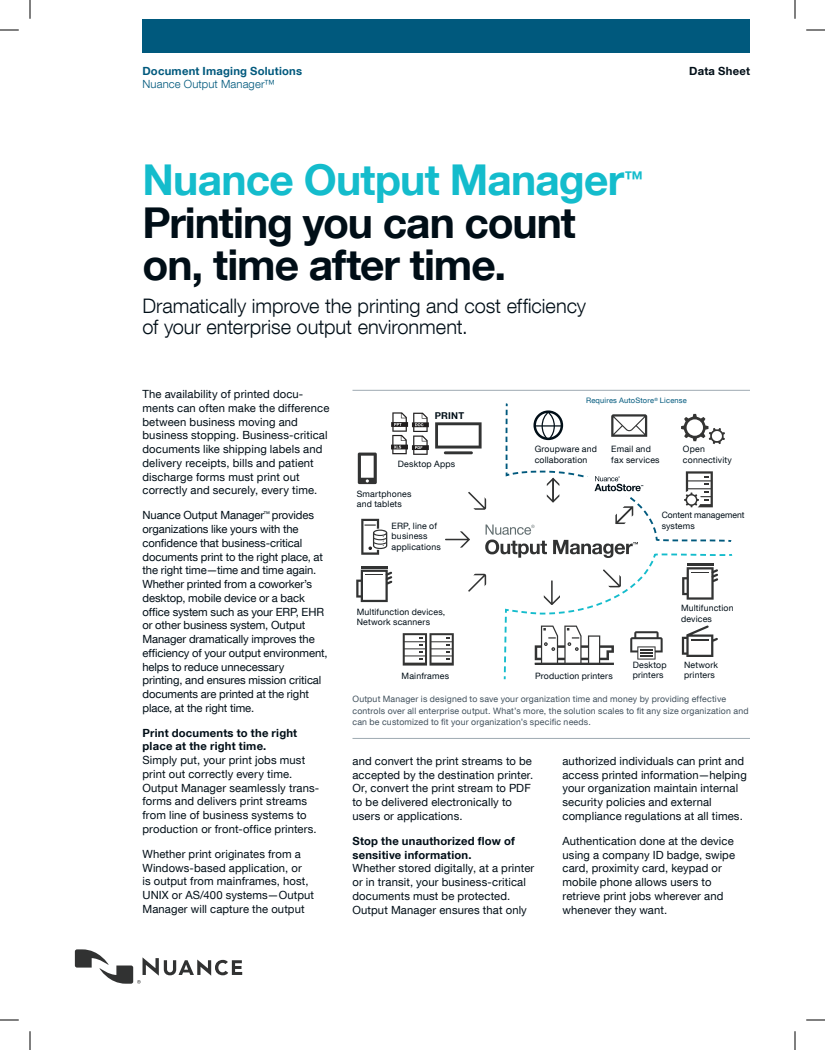
<style>
.page{position:relative;width:825px;height:1050px;background:#fff}
.page>*{position:absolute;margin:0;border:0;box-sizing:border-box;transform-origin:0 0}
.t1{font:700 42.5px/42.5px "Helvetica Neue LT Com";letter-spacing:-.025em;color:#000e17}
.t2{font:700 42.5px "Helvetica Neue LT Com";letter-spacing:-.02em;color:#14bccc}
.t3{font:300 20px/21.2px "Helvetica Neue LT Com";color:#000e17}
.t4{font:700 19px "Helvetica Neue LT Com";color:#14bccc}
.t5{font:11.25px/13.8px "Helvetica Neue LT Com";letter-spacing:.01em;color:#000e17}
.t6{font:11.25px/13.8px "Helvetica Neue LT Com";letter-spacing:-.01em;color:#000e17}
.t7{font:700 11.25px/13.8px "Helvetica Neue LT Com";letter-spacing:.02em;color:#000e17}
.t8{font:700 11.25px "Helvetica Neue LT Com";letter-spacing:.02em;color:#00597d}
.t9{font:300 11.25px "Helvetica Neue LT Com";letter-spacing:.01em;color:#00597d}
.t10{font:700 9.38px "Helvetica Neue LT Com";letter-spacing:.02em;color:#000e17}
.t11{font:8.75px/10.5px "Helvetica Neue LT Com";letter-spacing:.02em;color:#000e17}
.t12{font:8.75px/11.2px "Helvetica Neue LT Com";letter-spacing:.02em;color:#41515d}
.t13{font:8.75px/10.5px "Helvetica Neue LT Com";color:#000e17}
.t14{font:7.5px "Helvetica Neue LT Com";letter-spacing:.025em;color:#00597d}
</style>
<div class="page">
<div style="left:142px;top:19px;width:608px;height:33px;background:#00597d"></div>
<svg style="left:75px;top:949px;width:167px;height:35px"></svg>
<hr style="left:352px;top:390px;width:398px;height:1px;background:#9faab2">
<hr style="left:352px;top:738px;width:398px;height:1px;background:#9faab2">
<svg style="left:356px;top:403px;width:377px;height:277px"></svg>
<svg style="left:0;top:29px;width:19px;height:2px"></svg>
<svg style="left:806px;top:29px;width:19px;height:2px"></svg>
<svg style="left:0;top:1019px;width:19px;height:2px"></svg>
<svg style="left:806px;top:1019px;width:19px;height:2px"></svg>
<svg style="left:29px;top:0;width:2px;height:19px"></svg>
<svg style="left:29px;top:1031px;width:2px;height:19px"></svg>
<svg style="left:794px;top:0;width:2px;height:19px"></svg>
<svg style="left:794px;top:1031px;width:2px;height:19px"></svg>
<p class="t8" style="left:142px;top:64px;width:161px">Document Imaging Solutions</p>
<p class="t7" style="left:689px;top:64px;width:62px">Data Sheet</p>
<p class="t9" style="left:142px;top:77px;width:134px">Nuance Output Manager™</p>
<h1 class="t2" style="left:142px;top:153px;width:483px">Nuance Output Manager</h1>
<h3 class="t4" style="left:624px;top:166px;width:20px">™</h3>
<h1 class="t1" style="left:143px;top:200px;width:435px">Printing you can count on, time after time.</h1>
<h2 class="t3" style="left:142px;top:295px;width:445px">Dramatically improve the printing and cost efficiency of your enterprise output environment.</h2>
<p class="t5" style="left:142px;top:387px;width:188px">The availability of printed docu&shy;ments can often make the difference between business moving and business stopping. Business-critical documents like shipping labels and delivery receipts, bills and patient discharge forms must print out correctly and securely, every time.</p>
<p class="t6" style="left:142px;top:508px;width:187px">Nuance Output Manager<sup>™</sup> provides organizations like yours with the confidence that business-critical documents print to the right place, at the right time—time and time again.<br>Whether printed from a coworker’s desktop, mobile device or a back office system such as your ERP, EHR or other business system, Output Manager dramatically improves the efficiency of your output environment, helps to reduce unnecessary<br>printing, and ensures mission critical documents are printed at the right place, at the right time.</p>
<p class="t7" style="left:142px;top:726px;width:156px">Print documents to the right place at the right time.</p>
<p class="t5" style="left:142px;top:753px;width:178px">Simply put, your print jobs must print out correctly every time.<br>Output Manager seamlessly trans&shy;forms and delivers print streams from line of business systems to production or front-office printers.</p>
<p class="t5" style="left:142px;top:847px;width:173px">Whether print originates from a<br>Windows-based application, or<br>is output from mainframes, host,<br>UNIX or AS/400 systems—Output<br>Manager will capture the output</p>
<p class="t10" style="left:435px;top:409px;width:31px">PRINT</p>
<p class="t11" style="left:398px;top:458px;width:59px">Desktop Apps</p>
<p class="t11" style="left:357px;top:488px;width:56px">Smartphones and tablets</p>
<p class="t11" style="left:392px;top:520px;width:51px">ERP, line of business applications</p>
<p class="t11" style="left:357px;top:606px;width:90px">Multifunction devices,<br>Network scanners</p>
<p class="t14" style="left:586px;top:396px;width:102px">Requires AutoStore<sup>®</sup> License</p>
<p class="t11" style="left:535px;top:444px;width:64px">Groupware and collaboration</p>
<p class="t11" style="left:683px;top:444px;width:51px">Open connectivity</p>
<p class="t11" style="left:611px;top:444px;width:50px">Email and fax services</p>
<p class="t13" style="left:662px;top:510px;width:84px">Content management systems</p>
<p class="t11" style="left:681px;top:603px;width:54px">Multifunction devices</p>
<p class="t11" style="left:402px;top:670px;width:49px">Mainframes</p>
<p class="t11" style="left:535px;top:670px;width:79px">Production printers</p>
<p class="t11" style="left:633px;top:659px;width:35px">Desktop printers</p>
<p class="t11" style="left:684px;top:659px;width:35px">Network printers</p>
<p class="t12" style="left:352px;top:694px;width:398px">Output Manager is designed to save your organization time and money by providing effective controls over all enterprise output. What’s more, the solution scales to fit any size organization and can be customized to fit your organization’s specific needs.</p>
<p class="t5" style="left:352px;top:754px;width:182px">and convert the print streams to be accepted by the destination printer.<br>Or, convert the print stream to PDF to be delivered electronically to users or applications.</p>
<p class="t7" style="left:352px;top:834px;width:164px">Stop the unauthorized flow of sensitive information.</p>
<p class="t5" style="left:352px;top:861px;width:183px">Whether stored digitally, at a printer or in transit, your business-critical documents must be protected.<br>Output Manager ensures that only</p>
<p class="t5" style="left:563px;top:754px;width:186px">authorized individuals can print and access printed information—helping your organization maintain internal security policies and external compliance regulations at all times.</p>
<p class="t5" style="left:563px;top:834px;width:174px">Authentication done at the device using a company ID badge, swipe card, proximity card, keypad or mobile phone allows users to retrieve print jobs wherever and whenever they want.</p>
</div>
